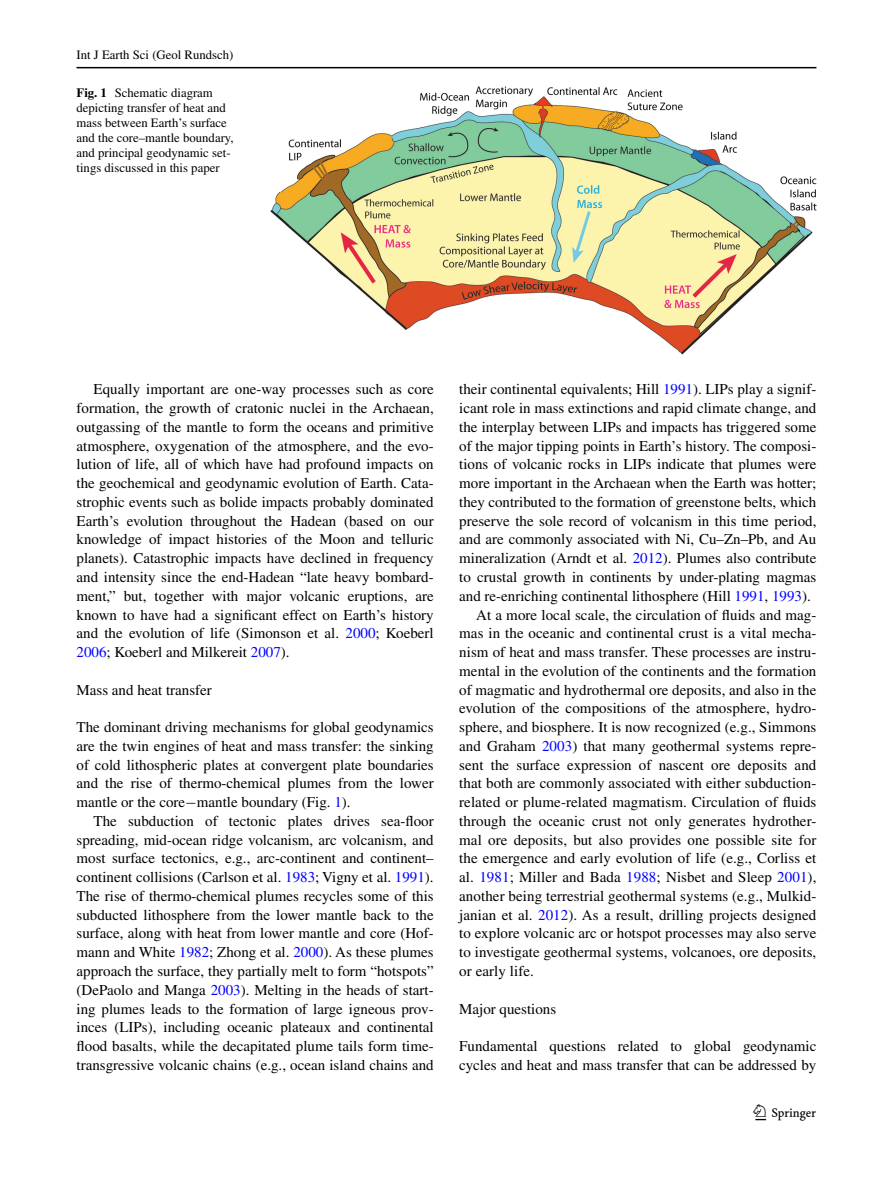
<style>
.page{position:relative;width:893px;height:1187px;background:#fff}
.page>*{position:absolute;margin:0;border:0;box-sizing:border-box;transform-origin:0 0}
.t1{font:22.5px "Springnew";color:#000}
.t2{font:15px/18.8px "Times";color:#000;text-align:justify}
.t3{font:12.75px/15px "Times";color:#000}
.s1{font-weight:700}
.s2{color:#00f}
.s3{font-family:"MTSY"}
</style>
<div class="page">
<hr style="left:77px;top:67px;width:739px;height:1px;background:#000">
<img style="left:270px;top:87px;width:546px;height:267px">
<p class="t3" style="left:77px;top:48px;width:158px">Int J Earth Sci (Geol Rundsch)</p>
<p class="t3" style="left:77px;top:85px;width:159px"><span class="s1">Fig. 1</span> Schematic diagram depicting transfer of heat and mass between Earth’s surface and the core–mantle boundary, and principal geodynamic set&shy;tings discussed in this paper</p>
<p class="t2" style="left:77px;top:380px;width:359px;text-indent:17px">Equally important are one-way processes such as core formation, the growth of cratonic nuclei in the Archaean, outgassing of the mantle to form the oceans and primitive atmosphere, oxygenation of the atmosphere, and the evo&shy;lution of life, all of which have had profound impacts on the geochemical and geodynamic evolution of Earth. Cata&shy;strophic events such as bolide impacts probably dominated Earth’s evolution throughout the Hadean (based on our knowledge of impact histories of the Moon and telluric planets). Catastrophic impacts have declined in frequency and intensity since the end-Hadean “late heavy bombard&shy;ment,” but, together with major volcanic eruptions, are known to have had a significant effect on Earth’s history and the evolution of life (Simonson et al. <span class="s2">2000</span>; Koeberl <span class="s2">2006</span>; Koeberl and Milkereit <span class="s2">2007</span>).</p>
<p class="t2" style="left:77px;top:680px;width:137px">Mass and heat transfer</p>
<p class="t2" style="left:77px;top:717px;width:359px">The dominant driving mechanisms for global geodynamics are the twin engines of heat and mass transfer: the sinking of cold lithospheric plates at convergent plate boundaries and the rise of thermo-chemical plumes from the lower mantle or the core<span class="s3">−</span>mantle boundary (Fig. <span class="s2">1</span>).</p>
<p class="t2" style="left:77px;top:811px;width:359px;text-indent:17px">The subduction of tectonic plates drives sea-floor spreading, mid-ocean ridge volcanism, arc volcanism, and most surface tectonics, e.g., arc-continent and continent– continent collisions (Carlson et al. <span class="s2">1983</span>; Vigny et al. <span class="s2">1991</span>).<br>The rise of thermo-chemical plumes recycles some of this subducted lithosphere from the lower mantle back to the surface, along with heat from lower mantle and core (Hof&shy;mann and White <span class="s2">1982</span>; Zhong et al. <span class="s2">2000</span>). As these plumes approach the surface, they partially melt to form “hotspots” (DePaolo and Manga <span class="s2">2003</span>). Melting in the heads of start&shy;ing plumes leads to the formation of large igneous prov&shy;inces (LIPs), including oceanic plateaux and continental flood basalts, while the decapitated plume tails form time&shy;transgressive volcanic chains (e.g., ocean island chains and</p>
<p class="t2" style="left:459px;top:380px;width:359px">their continental equivalents; Hill <span class="s2">1991</span>). LIPs play a signif-</p>
<p class="t2" style="left:459px;top:398px;width:359px">icant role in mass extinctions and rapid climate change, and</p>
<p class="t2" style="left:459px;top:417px;width:359px">the interplay between LIPs and impacts has triggered some</p>
<p class="t2" style="left:459px;top:436px;width:359px">of the major tipping points in Earth’s history. The composi-</p>
<p class="t2" style="left:459px;top:455px;width:359px">tions of volcanic rocks in LIPs indicate that plumes were</p>
<p class="t2" style="left:459px;top:473px;width:359px">more important in the Archaean when the Earth was hotter;</p>
<p class="t2" style="left:459px;top:492px;width:359px">they contributed to the formation of greenstone belts, which</p>
<p class="t2" style="left:459px;top:511px;width:359px">preserve the sole record of volcanism in this time period,</p>
<p class="t2" style="left:459px;top:530px;width:359px">and are commonly associated with Ni, Cu–Zn–Pb, and Au</p>
<p class="t2" style="left:459px;top:548px;width:359px">mineralization (Arndt et al. <span class="s2">2012</span>). Plumes also contribute</p>
<p class="t2" style="left:459px;top:567px;width:359px">to crustal growth in continents by under-plating magmas</p>
<p class="t2" style="left:459px;top:586px;width:353px">and re-enriching continental lithosphere (Hill <span class="s2">1991</span>, <span class="s2">1993</span>).</p>
<p class="t2" style="left:476px;top:605px;width:342px">At a more local scale, the circulation of fluids and mag-</p>
<p class="t2" style="left:459px;top:623px;width:359px">mas in the oceanic and continental crust is a vital mecha-</p>
<p class="t2" style="left:459px;top:642px;width:359px">nism of heat and mass transfer. These processes are instru-</p>
<p class="t2" style="left:459px;top:661px;width:359px">mental in the evolution of the continents and the formation</p>
<p class="t2" style="left:459px;top:680px;width:359px">of magmatic and hydrothermal ore deposits, and also in the</p>
<p class="t2" style="left:459px;top:698px;width:359px">evolution of the compositions of the atmosphere, hydro-</p>
<p class="t2" style="left:459px;top:717px;width:359px">sphere, and biosphere. It is now recognized (e.g., Simmons</p>
<p class="t2" style="left:459px;top:736px;width:359px">and Graham <span class="s2">2003</span>) that many geothermal systems repre-</p>
<p class="t2" style="left:459px;top:755px;width:359px">sent the surface expression of nascent ore deposits and</p>
<p class="t2" style="left:459px;top:773px;width:359px">that both are commonly associated with either subduction-</p>
<p class="t2" style="left:459px;top:792px;width:359px">related or plume-related magmatism. Circulation of fluids</p>
<p class="t2" style="left:459px;top:811px;width:359px">through the oceanic crust not only generates hydrother-</p>
<p class="t2" style="left:459px;top:830px;width:359px">mal ore deposits, but also provides one possible site for</p>
<p class="t2" style="left:459px;top:848px;width:359px">the emergence and early evolution of life (e.g., Corliss et</p>
<p class="t2" style="left:459px;top:867px;width:359px">al. <span class="s2">1981</span>; Miller and Bada <span class="s2">1988</span>; Nisbet and Sleep <span class="s2">2001</span>),</p>
<p class="t2" style="left:459px;top:886px;width:359px">another being terrestrial geothermal systems (e.g., Mulkid-</p>
<p class="t2" style="left:459px;top:905px;width:359px">janian et al. <span class="s2">2012</span>). As a result, drilling projects designed</p>
<p class="t2" style="left:459px;top:923px;width:359px">to explore volcanic arc or hotspot processes may also serve</p>
<p class="t2" style="left:459px;top:942px;width:359px">to investigate geothermal systems, volcanoes, ore deposits,</p>
<p class="t2" style="left:459px;top:961px;width:76px">or early life.</p>
<p class="t2" style="left:459px;top:998px;width:99px">Major questions</p>
<p class="t2" style="left:459px;top:1036px;width:359px">Fundamental questions related to global geodynamic cycles and heat and mass transfer that can be addressed by</p>
<h1 class="t1" style="left:755px;top:1104px;width:62px">1 3</h1>
</div>
